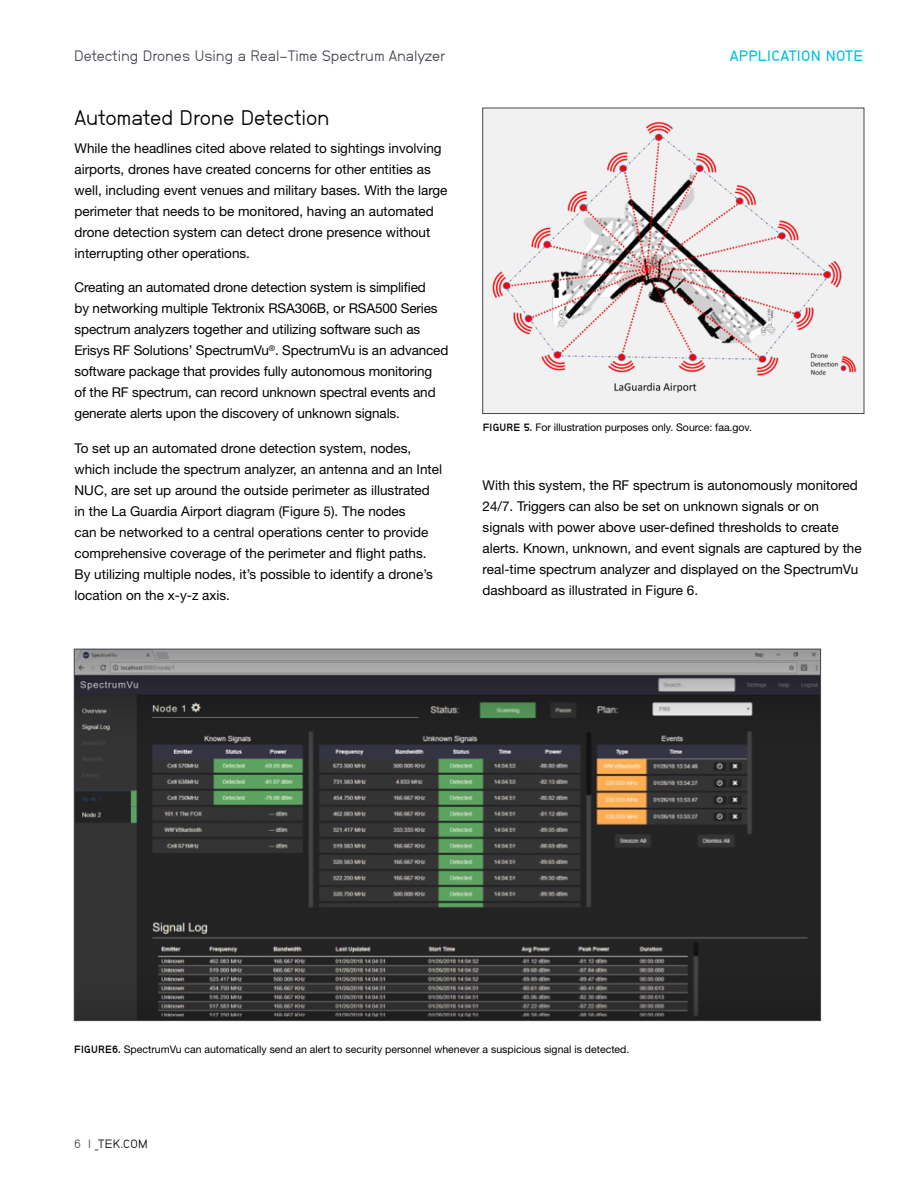
<style>
.page{position:relative;width:918px;height:1188px;background:#fff}
.page>*{position:absolute;margin:0;border:0;box-sizing:border-box;transform-origin:0 0}
.t1{font:21px "Neubau Grotesk Nor";letter-spacing:-.005em;color:#000}
.t2{font:15px "Neubau Grotesk Nor";color:#43474f}
.t3{font:15px "Neubau Grotesk Hal";letter-spacing:.02em;color:#00bfdf}
.t4{font:13.5px/21px "Helvetica Neue";color:#000}
.t5{font:12px "Neubau Grotesk Nor";letter-spacing:.015em;color:#000}
.t6{font:10.5px "Helvetica Neue";color:#000}
.s1{font-family:"Neubau Grotesk Fet"}
.s2{color:#43474f}
</style>
<div class="page">
<div style="left:483px;top:108px;width:381px;height:306px;background:#f1f1f2"></div>
<img style="left:492px;top:121px;width:364px;height:272px">
<img style="left:76px;top:651px;width:743px;height:368px">
<p class="t2" style="left:74px;top:47px;width:373px">Detecting Drones Using a Real-Time Spectrum Analyzer</p>
<p class="t3" style="left:730px;top:46px;width:135px">APPLICATION NOTE</p>
<h1 class="t1" style="left:75px;top:105px;width:256px">Automated Drone Detection</h1>
<p class="t4" style="left:75px;top:137px;width:374px">While the headlines cited above related to sightings involving airports, drones have created concerns for other entities as well, including event venues and military bases. With the large perimeter that needs to be monitored, having an automated drone detection system can detect drone presence without interrupting other operations.</p>
<p class="t4" style="left:75px;top:277px;width:375px">Creating an automated drone detection system is simplified<br>by networking multiple Tektronix RSA306B, or RSA500 Series spectrum analyzers together and utilizing software such as Erisys RF Solutions’ SpectrumVu<sup>®</sup>. SpectrumVu is an advanced software package that provides fully autonomous monitoring<br>of the RF spectrum, can record unknown spectral events and generate alerts upon the discovery of unknown signals.</p>
<p class="t4" style="left:75px;top:437px;width:369px">To set up an automated drone detection system, nodes, which include the spectrum analyzer, an antenna and an Intel NUC, are set up around the outside perimeter as illustrated in the La Guardia Airport diagram (Figure 5). The nodes<br>can be networked to a central operations center to provide comprehensive coverage of the perimeter and flight paths.<br>By utilizing multiple nodes, it’s possible to identify a drone’s location on the x-y-z axis.</p>
<p class="t6" style="left:483px;top:421px;width:271px"><span class="s1">FIGURE 5.</span> For illustration purposes only. Source: faa.gov.</p>
<p class="t4" style="left:483px;top:474px;width:381px">With this system, the RF spectrum is autonomously monitored 24/7. Triggers can also be set on unknown signals or on signals with power above user-defined thresholds to create alerts. Known, unknown, and event signals are captured by the real-time spectrum analyzer and displayed on the SpectrumVu dashboard as illustrated in Figure 6.</p>
<p class="t6" style="left:74px;top:1043px;width:557px"><span class="s1">FIGURE6.</span> SpectrumVu can automatically send an alert to security personnel whenever a suspicious signal is detected.</p>
<p class="t5" style="left:74px;top:1137px;width:75px"><span class="s2">6 |</span> TEK.COM</p>
</div>
